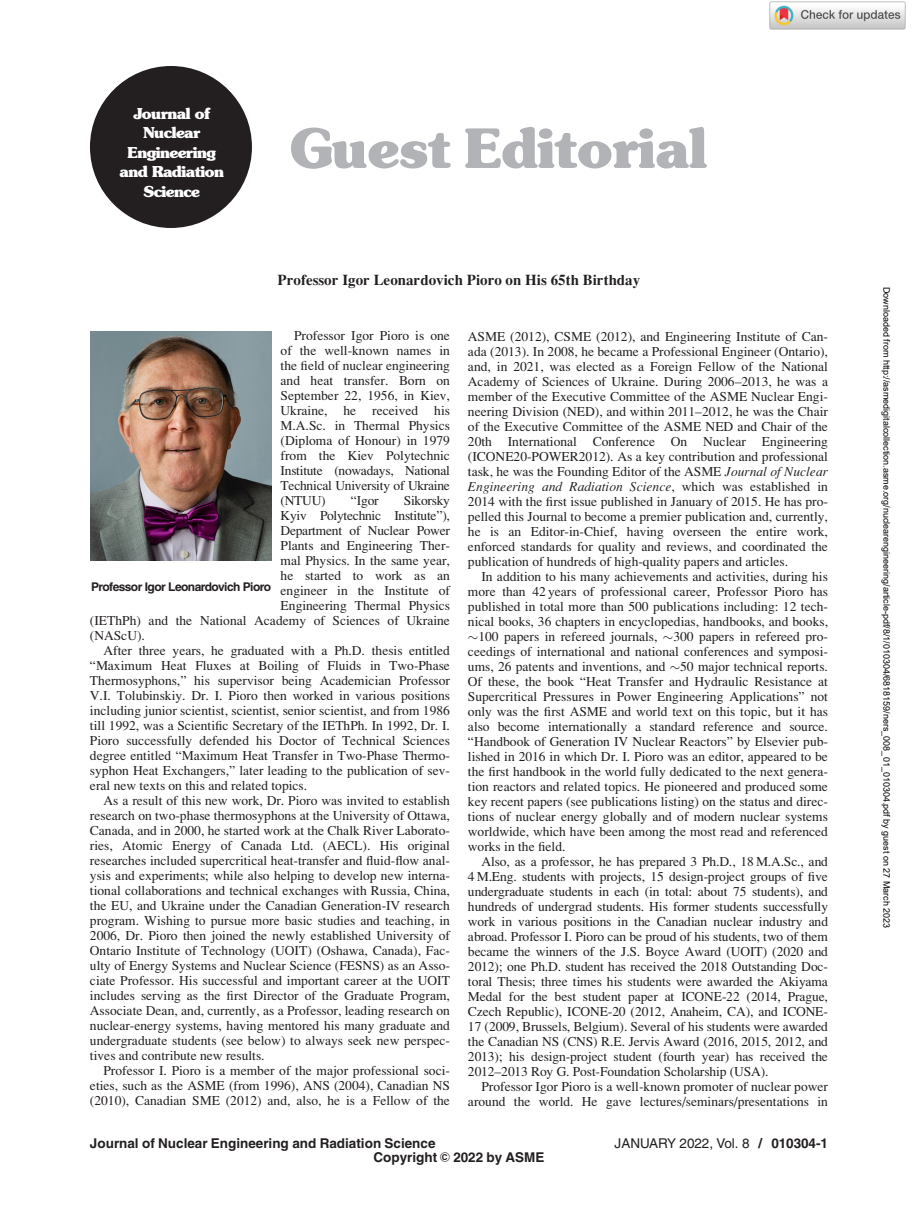
<style>
.page{position:relative;width:918px;height:1215px;background:#fff}
.page>*{position:absolute;margin:0;border:0;box-sizing:border-box;transform-origin:0 0}
.t1{font:54px "Adv OT42 b 6 d 431.B";color:#b2b3b7}
.t2{font:15px "Adv P6960";color:#231f20}
.t3{font:15px/19.5px "Adv OT42 b 6 d 431.B";letter-spacing:-.03em;color:#fff;text-align:center}
.t4{font:13.5px/15px "Adv P6975";color:#231f20;text-align:justify}
.t5{font:13.5px "Adv Helv B";color:#231f20}
.t6{font:13.5px "Adv P6975";letter-spacing:-.02em;color:#231f20}
.t7{font:13.5px "Adv P696 A";color:#231f20}
.t8{font:13.5px "Adv Helv R";color:#231f20}
.t9{font:12px "Adv Helv B";letter-spacing:-.045em;color:#231f20}
.t10{font:9px "Arial";color:#000}
.s1{font-family:"Adv P696 A"}
.s2{font-family:"Adv P6975"}
.s3{font-family:"Adv P4 C4 E74"}
.s4{font-family:"Adv Helv B"}
.s5{font-family:"Adv P80516";font-size:11.7px}
.s6{font-size:8.1px}
</style>
<div class="page">
<div style="left:90px;top:66px;width:162px;height:162px;background:#231f20;border-radius:50%"></div>
<img style="left:91px;top:332px;width:180px;height:228px">
<img style="left:769px;top:1px;width:137px;height:29px">
<p class="t3" style="left:120px;top:105px;width:106px">Journal of<br>Nuclear<br>Engineering and Radiation<br>Science</p>
<h1 class="t1" style="left:289px;top:127px;width:419px">Guest Editorial</h1>
<p class="t2" style="left:278px;top:275px;width:364px">Professor Igor Leonardovich Pioro on His 65th Birthday</p>
<p class="t4" style="left:281px;top:329px;width:171px;text-indent:14px">Professor Igor Pioro is one of the well-known names in the field of nuclear engineering and heat transfer. Born on September 22, 1956, in Kiev, Ukraine, he received his M.A.Sc. in Thermal Physics (Diploma of Honour) in 1979 from the Kiev Polytechnic Institute (nowadays, National Technical University of Ukraine (NTUU)</p>
<p class="t4" style="left:351px;top:494px;width:29px">“Igor</p>
<p class="t6" style="left:404px;top:496px;width:48px">Sikorsky</p>
<p class="t6" style="left:281px;top:510px;width:171px">Kyiv Polytechnic Institute”),</p>
<p class="t6" style="left:281px;top:525px;width:171px">Department of Nuclear Power</p>
<p class="t4" style="left:281px;top:539px;width:171px">Plants and Engineering Ther-</p>
<p class="t4" style="left:281px;top:554px;width:171px">mal Physics. In the same year,</p>
<p class="t4" style="left:281px;top:569px;width:171px">he started to work as an</p>
<p class="t4" style="left:281px;top:584px;width:171px">engineer in the Institute of</p>
<p class="t4" style="left:281px;top:599px;width:171px">Engineering Thermal Physics</p>
<p class="t4" style="left:90px;top:614px;width:361px">(IEThPh) and the National Academy of Sciences of Ukraine</p>
<p class="t4" style="left:90px;top:629px;width:56px">(NAScU).</p>
<p class="t4" style="left:103px;top:644px;width:348px">After three years, he graduated with a Ph.D. thesis entitled</p>
<p class="t4" style="left:90px;top:659px;width:362px">“Maximum Heat Fluxes at Boiling of Fluids in Two-Phase</p>
<p class="t4" style="left:90px;top:674px;width:362px">Thermosyphons,” his supervisor being Academician Professor</p>
<p class="t4" style="left:90px;top:689px;width:362px">V.I. Tolubinskiy. Dr. I. Pioro then worked in various positions</p>
<p class="t4" style="left:90px;top:704px;width:362px">including junior scientist, scientist, senior scientist, and from 1986</p>
<p class="t4" style="left:90px;top:719px;width:362px">till 1992, was a Scientific Secretary of the IEThPh. In 1992, Dr. I.</p>
<p class="t4" style="left:90px;top:734px;width:362px">Pioro successfully defended his Doctor of Technical Sciences</p>
<p class="t4" style="left:90px;top:749px;width:362px">degree entitled “Maximum Heat Transfer in Two-Phase Thermo-</p>
<p class="t4" style="left:90px;top:764px;width:362px">syphon Heat Exchangers,” later leading to the publication of sev-</p>
<p class="t4" style="left:90px;top:779px;width:219px">eral new texts on this and related topics.</p>
<p class="t4" style="left:103px;top:794px;width:348px">As a result of this new work, Dr. Pioro was invited to establish</p>
<p class="t4" style="left:90px;top:809px;width:362px">research on two-phase thermosyphons at the University of Ottawa,</p>
<p class="t4" style="left:90px;top:824px;width:362px">Canada, and in 2000, he started work at the Chalk River Laborato-</p>
<p class="t4" style="left:90px;top:839px;width:362px">ries, Atomic Energy of Canada Ltd. (AECL). His original</p>
<p class="t4" style="left:90px;top:854px;width:362px">researches included supercritical heat-transfer and fluid-flow anal-</p>
<p class="t4" style="left:90px;top:869px;width:362px">ysis and experiments; while also helping to develop new interna-</p>
<p class="t4" style="left:90px;top:884px;width:362px">tional collaborations and technical exchanges with Russia, China,</p>
<p class="t4" style="left:90px;top:899px;width:361px">the EU, and Ukraine under the Canadian Generation-IV research</p>
<p class="t4" style="left:90px;top:914px;width:362px">program. Wishing to pursue more basic studies and teaching, in</p>
<p class="t4" style="left:90px;top:929px;width:362px">2006, Dr. Pioro then joined the newly established University of</p>
<p class="t4" style="left:90px;top:944px;width:362px">Ontario Institute of Technology (UOIT) (Oshawa, Canada), Fac-</p>
<p class="t4" style="left:90px;top:959px;width:362px">ulty of Energy Systems and Nuclear Science (FESNS) as an Asso-</p>
<p class="t4" style="left:90px;top:974px;width:362px">ciate Professor. His successful and important career at the UOIT</p>
<p class="t4" style="left:90px;top:989px;width:362px">includes serving as the first Director of the Graduate Program,</p>
<p class="t4" style="left:90px;top:1004px;width:362px">Associate Dean, and, currently, as a Professor, leading research on</p>
<p class="t4" style="left:90px;top:1019px;width:362px">nuclear-energy systems, having mentored his many graduate and</p>
<p class="t4" style="left:90px;top:1034px;width:362px">undergraduate students (see below) to always seek new perspec-</p>
<p class="t4" style="left:90px;top:1049px;width:176px">tives and contribute new results.</p>
<p class="t4" style="left:103px;top:1064px;width:348px">Professor I. Pioro is a member of the major professional soci-</p>
<p class="t4" style="left:90px;top:1079px;width:362px">eties, such as the ASME (from 1996), ANS (2004), Canadian NS</p>
<p class="t4" style="left:90px;top:1094px;width:361px">(2010), Canadian SME (2012) and, also, he is a Fellow of the</p>
<p class="t9" style="left:91px;top:582px;width:182px">Professor Igor Leonardovich Pioro</p>
<p class="t4" style="left:468px;top:330px;width:362px">ASME (2012), CSME (2012), and Engineering Institute of Can&shy;ada (2013). In 2008, he became a Professional Engineer (Ontario), and, in 2021, was elected as a Foreign Fellow of the National Academy of Sciences of Ukraine. During 2006–2013, he was a member of the Executive Committee of the ASME Nuclear Engi&shy;neering Division (NED), and within 2011–2012, he was the Chair of the Executive Committee of the ASME NED and Chair of the 20th International Conference On Nuclear Engineering (ICONE20-POWER2012). As a key contribution and professional task, he was the Founding Editor of the ASME <span class="s1">Journal of Nuclear</span></p>
<p class="t7" style="left:468px;top:482px;width:362px">Engineering and Radiation Science<span class="s2">, which was established in</span></p>
<p class="t4" style="left:468px;top:495px;width:362px">2014 with the first issue published in January of 2015. He has pro&shy;pelled this Journal to become a premier publication and, currently, he is an Editor-in-Chief, having overseen the entire work, enforced standards for quality and reviews, and coordinated the publication of hundreds of high-quality papers and articles.</p>
<p class="t4" style="left:468px;top:570px;width:362px;text-indent:14px">In addition to his many achievements and activities, during his more than 42 years of professional career, Professor Pioro has published in total more than 500 publications including: 12 tech&shy;nical books, 36 chapters in encyclopedias, handbooks, and books, <span class="s3">-</span>100 papers in refereed journals, <span class="s3">-</span>300 papers in refereed pro&shy;ceedings of international and national conferences and symposi&shy;ums, 26 patents and inventions, and <span class="s3">-</span>50 major technical reports.<br>Of these, the book “Heat Transfer and Hydraulic Resistance at Supercritical Pressures in Power Engineering Applications” not only was the first ASME and world text on this topic, but it has also become internationally a standard reference and source. “Handbook of Generation IV Nuclear Reactors” by Elsevier pub&shy;lished in 2016 in which Dr. I. Pioro was an editor, appeared to be the first handbook in the world fully dedicated to the next genera&shy;tion reactors and related topics. He pioneered and produced some key recent papers (see publications listing) on the status and direc&shy;tions of nuclear energy globally and of modern nuclear systems worldwide, which have been among the most read and referenced works in the field.</p>
<p class="t4" style="left:468px;top:855px;width:362px;text-indent:14px">Also, as a professor, he has prepared 3 Ph.D., 18 M.A.Sc., and 4 M.Eng. students with projects, 15 design-project groups of five undergraduate students in each (in total: about 75 students), and hundreds of undergrad students. His former students successfully work in various positions in the Canadian nuclear industry and abroad. Professor I. Pioro can be proud of his students, two of them became the winners of the J.S. Boyce Award (UOIT) (2020 and 2012); one Ph.D. student has received the 2018 Outstanding Doc&shy;toral Thesis; three times his students were awarded the Akiyama Medal for the best student paper at ICONE-22 (2014, Prague, Czech Republic), ICONE-20 (2012, Anaheim, CA), and ICONE-17 (2009, Brussels, Belgium). Several of his students were awarded the Canadian NS (CNS) R.E. Jervis Award (2016, 2015, 2012, and 2013); his design-project student (fourth year) has received the 2012–2013 Roy G. Post-Foundation Scholarship (USA).</p>
<p class="t4" style="left:468px;top:1080px;width:362px;text-align:right">Professor Igor Pioro is a well-known promoter of nuclear power around the world. He gave lectures/seminars/presentations in</p>
<p class="t5" style="left:90px;top:1138px;width:347px">Journal of Nuclear Engineering and Radiation Science</p>
<p class="t8" style="left:615px;top:1138px;width:215px">JANUARY 2022, Vol. 8 <span class="s4">/ 010304-1</span></p>
<p class="t5" style="left:374px;top:1152px;width:172px">Copyright <span class="s5">V</span><span class="s6">C</span> 2022 by ASME</p>
<p class="t10" style="left:890px;top:287px;width:643px;rotate:90deg">Downloaded from http://asmedigitalcollection.asme.org/nuclearengineering/article-pdf/8/1/010304/6818159/ners_008_01_010304.pdf by guest on 27 March 2023</p>
</div>
